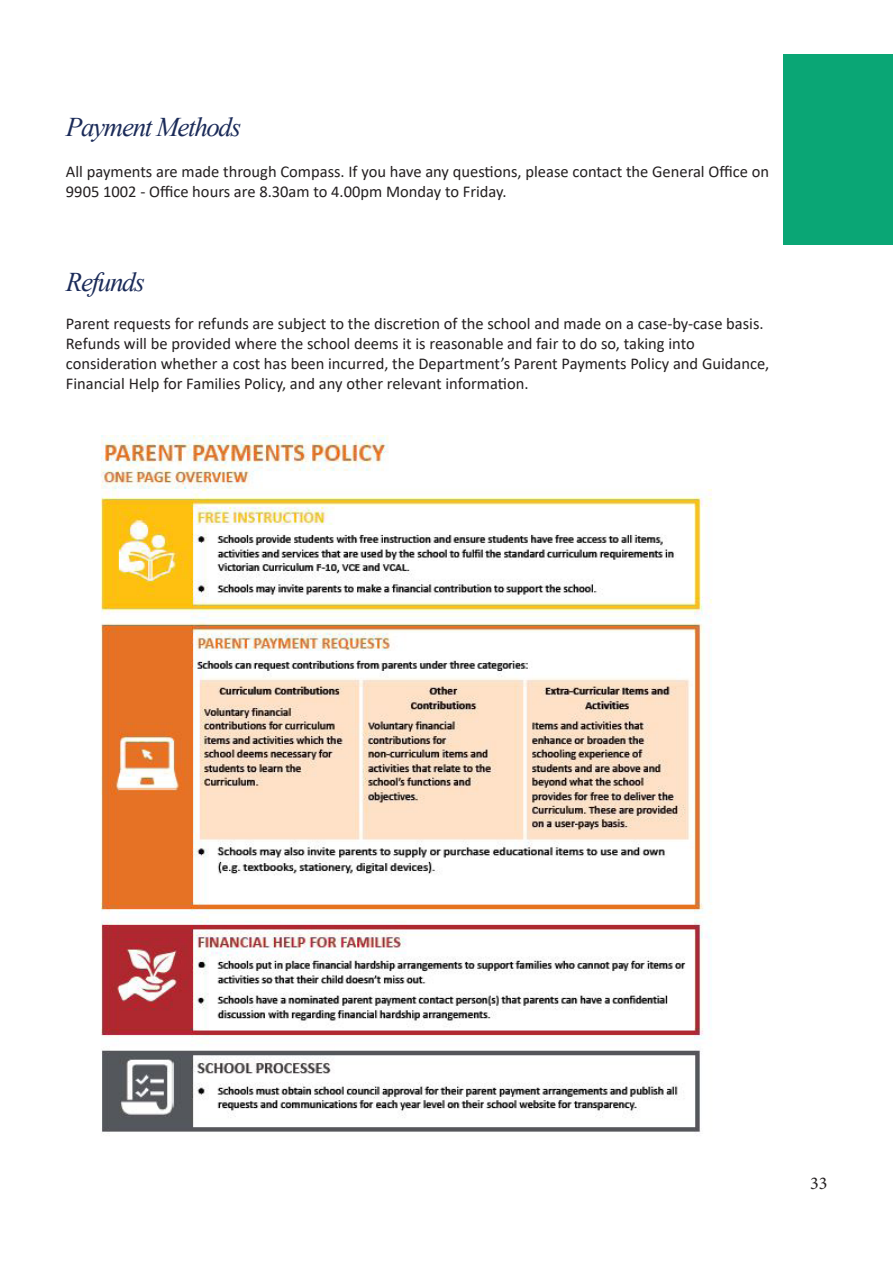
<style>
.page{position:relative;width:893px;height:1263px;background:#fff}
.page>*{position:absolute;margin:0;border:0;box-sizing:border-box;transform-origin:0 0}
.t1{font:italic 27px "Times New Roman";letter-spacing:-.05em;color:#1b2b59}
.t2{font:18px "Minion Pro";color:#231f20}
.t3{font:16.5px/19.8px "Calibri";color:#231f20}
</style>
<div class="page">
<div style="left:783px;top:54px;width:110px;height:191px;background:#0aa675"></div>
<img style="left:101px;top:436px;width:611px;height:699px">
<h1 class="t1" style="left:66px;top:109px;width:177px">Payment Methods</h1>
<p class="t3" style="left:66px;top:161px;width:704px">All payments are made through Compass. If you have any questions, please contact the General Office on<br>9905 1002 - Office hours are 8.30am to 4.00pm Monday to Friday.</p>
<h1 class="t1" style="left:66px;top:263px;width:80px">Refunds</h1>
<p class="t3" style="left:66px;top:313px;width:705px">Parent requests for refunds are subject to the discretion of the school and made on a case-by-case basis.<br>Refunds will be provided where the school deems it is reasonable and fair to do so, taking into consideration whether a cost has been incurred, the Department’s Parent Payments Policy and Guidance, Financial Help for Families Policy, and any other relevant information.</p>
<p class="t2" style="left:810px;top:1172px;width:19px">33</p>
</div>
